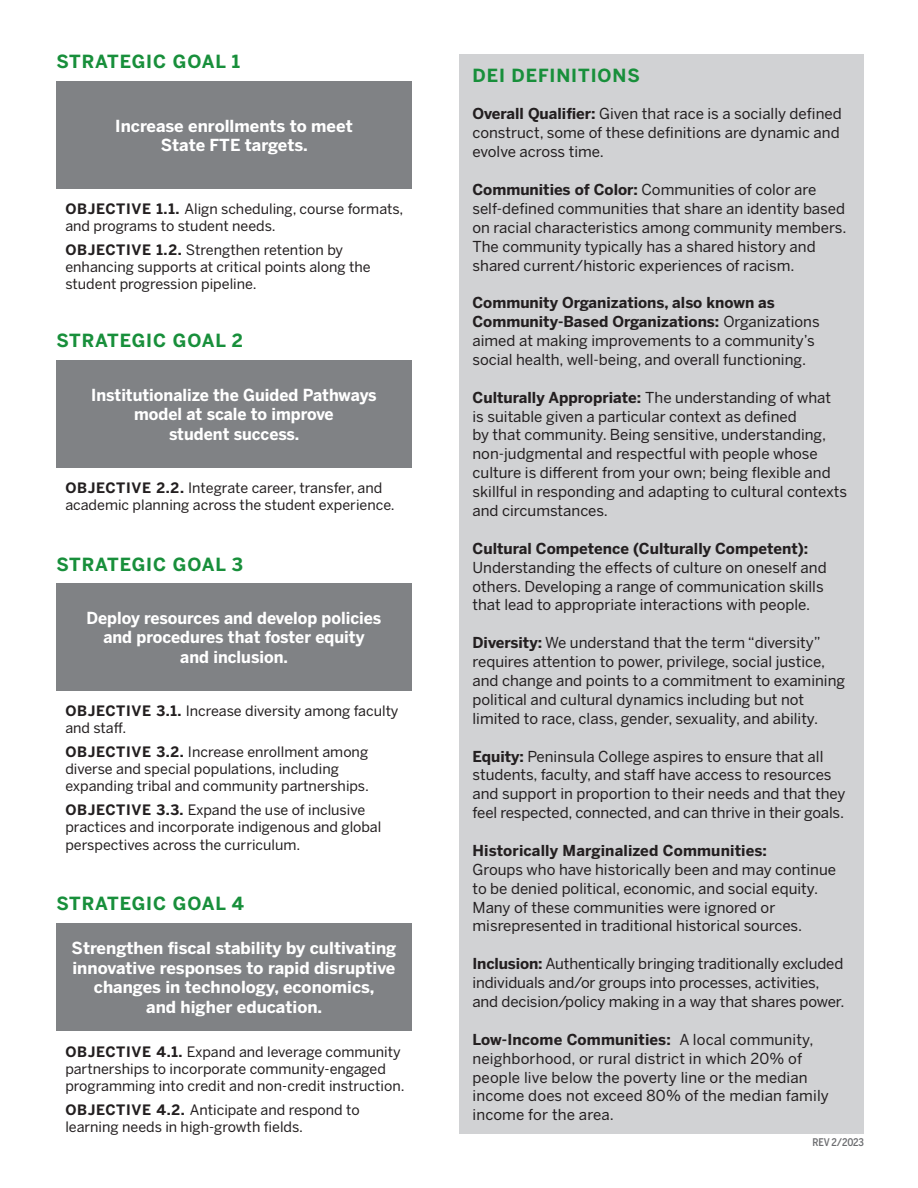
<style>
.page{position:relative;width:918px;height:1188px;background:#fff}
.page>*{position:absolute;margin:0;border:0;box-sizing:border-box;transform-origin:0 0}
.t1{font:700 18px "Benton Sans";letter-spacing:.05em;color:#188f3b}
.t2{font:700 16.5px/19.5px "Benton Sans";color:#fff;text-align:center}
.t3{font:700 16.5px/19.5px "Benton Sans";color:#fff;text-align:center;scale:.96 1}
.t4{font:15px/18.9px "Benton Sans";color:#231f20}
.t5{font:700 15px "Benton Sans";color:#231f20}
.t6{font:14.25px/17.1px "Benton Sans";color:#231f20}
.t7{font:500 10.5px "Benton Sans Condensed";letter-spacing:-.015em;color:#6c6d70}
.s1{font-weight:700}
</style>
<div class="page">
<div style="left:56px;top:81px;width:356px;height:108px;background:#808285"></div>
<div style="left:56px;top:360px;width:356px;height:108px;background:#808285"></div>
<div style="left:56px;top:583px;width:356px;height:108px;background:#808285"></div>
<div style="left:56px;top:923px;width:356px;height:108px;background:#808285"></div>
<div style="left:459px;top:54px;width:405px;height:1080px;background:#d1d2d4"></div>
<p class="t1" style="left:56px;top:50px;width:185px">STRATEGIC GOAL 1</p>
<p class="t2" style="left:115px;top:116px;width:239px">Increase enrollments to meet<br>State FTE targets.</p>
<p class="t6" style="left:65px;top:201px;width:340px"><span class="s1">OBJECTIVE 1.1.</span> Align scheduling, course formats, and programs to student needs.</p>
<p class="t6" style="left:65px;top:242px;width:307px"><span class="s1">OBJECTIVE 1.2.</span> Strengthen retention by enhancing supports at critical points along the student progression pipeline.</p>
<p class="t1" style="left:56px;top:329px;width:188px">STRATEGIC GOAL 2</p>
<p class="t3" style="left:91px;top:385px;width:299px">Institutionalize the Guided Pathways model at scale to improve<br>student success.</p>
<p class="t6" style="left:65px;top:479px;width:331px"><span class="s1">OBJECTIVE 2.2.</span> Integrate career, transfer, and academic planning across the student experience.</p>
<p class="t1" style="left:56px;top:553px;width:188px">STRATEGIC GOAL 3</p>
<p class="t3" style="left:87px;top:608px;width:309px">Deploy resources and develop policies and procedures that foster equity<br>and inclusion.</p>
<p class="t6" style="left:65px;top:703px;width:335px"><span class="s1">OBJECTIVE 3.1.</span> Increase diversity among faculty and staff.</p>
<p class="t6" style="left:65px;top:744px;width:305px"><span class="s1">OBJECTIVE 3.2.</span> Increase enrollment among diverse and special populations, including expanding tribal and community partnerships.</p>
<p class="t6" style="left:65px;top:802px;width:318px"><span class="s1">OBJECTIVE 3.3.</span> Expand the use of inclusive practices and incorporate indigenous and global perspectives across the curriculum.</p>
<p class="t1" style="left:56px;top:893px;width:189px">STRATEGIC GOAL 4</p>
<p class="t2" style="left:72px;top:939px;width:326px">Strengthen fiscal stability by cultivating innovative responses to rapid disruptive changes in technology, economics,<br>and higher education.</p>
<p class="t6" style="left:65px;top:1043px;width:341px"><span class="s1">OBJECTIVE 4.1.</span> Expand and leverage community partnerships to incorporate community-engaged programming into credit and non-credit instruction.</p>
<p class="t6" style="left:65px;top:1101px;width:296px"><span class="s1">OBJECTIVE 4.2.</span> Anticipate and respond to learning needs in high-growth fields.</p>
<p class="t1" style="left:472px;top:64px;width:169px">DEI DEFINITIONS</p>
<p class="t4" style="left:472px;top:105px;width:371px"><span class="s1">Overall Qualifier:</span> Given that race is a socially defined construct, some of these definitions are dynamic and evolve across time.</p>
<p class="t4" style="left:472px;top:180px;width:375px"><span class="s1">Communities of Color:</span> Communities of color are self-defined communities that share an identity based on racial characteristics among community members.<br>The community typically has a shared history and shared current/historic experiences of racism.</p>
<p class="t4" style="left:472px;top:293px;width:349px"><span class="s1">Community Organizations, also known as Community-Based Organizations:</span> Organizations aimed at making improvements to a community’s social health, well-being, and overall functioning.</p>
<p class="t4" style="left:472px;top:388px;width:376px"><span class="s1">Culturally Appropriate:</span> The understanding of what<br>is suitable given a particular context as defined<br>by that community. Being sensitive, understanding, non-judgmental and respectful with people whose culture is different from your own; being flexible and skillful in responding and adapting to cultural contexts and circumstances.</p>
<p class="t5" style="left:472px;top:539px;width:337px">Cultural Competence (Culturally Competent):</p>
<p class="t4" style="left:472px;top:558px;width:356px">Understanding the effects of culture on oneself and others. Developing a range of communication skills that lead to appropriate interactions with people.</p>
<p class="t4" style="left:472px;top:633px;width:374px"><span class="s1">Diversity:</span> We understand that the term “diversity” requires attention to power, privilege, social justice, and change and points to a commitment to examining political and cultural dynamics including but not limited to race, class, gender, sexuality, and ability.</p>
<p class="t4" style="left:472px;top:747px;width:375px"><span class="s1">Equity:</span> Peninsula College aspires to ensure that all students, faculty, and staff have access to resources and support in proportion to their needs and that they feel respected, connected, and can thrive in their goals.</p>
<p class="t5" style="left:472px;top:841px;width:296px">Historically Marginalized Communities:</p>
<p class="t4" style="left:472px;top:860px;width:365px">Groups who have historically been and may continue to be denied political, economic, and social equity.<br>Many of these communities were ignored or misrepresented in traditional historical sources.</p>
<p class="t4" style="left:472px;top:954px;width:374px"><span class="s1">Inclusion:</span> Authentically bringing traditionally excluded individuals and/or groups into processes, activities, and decision/policy making in a way that shares power.</p>
<p class="t4" style="left:472px;top:1030px;width:358px"><span class="s1">Low-Income Communities:</span> A local community, neighborhood, or rural district in which 20% of people live below the poverty line or the median income does not exceed 80% of the median family income for the area.</p>
<p class="t7" style="left:813px;top:1136px;width:53px">REV 2/2023</p>
</div>
